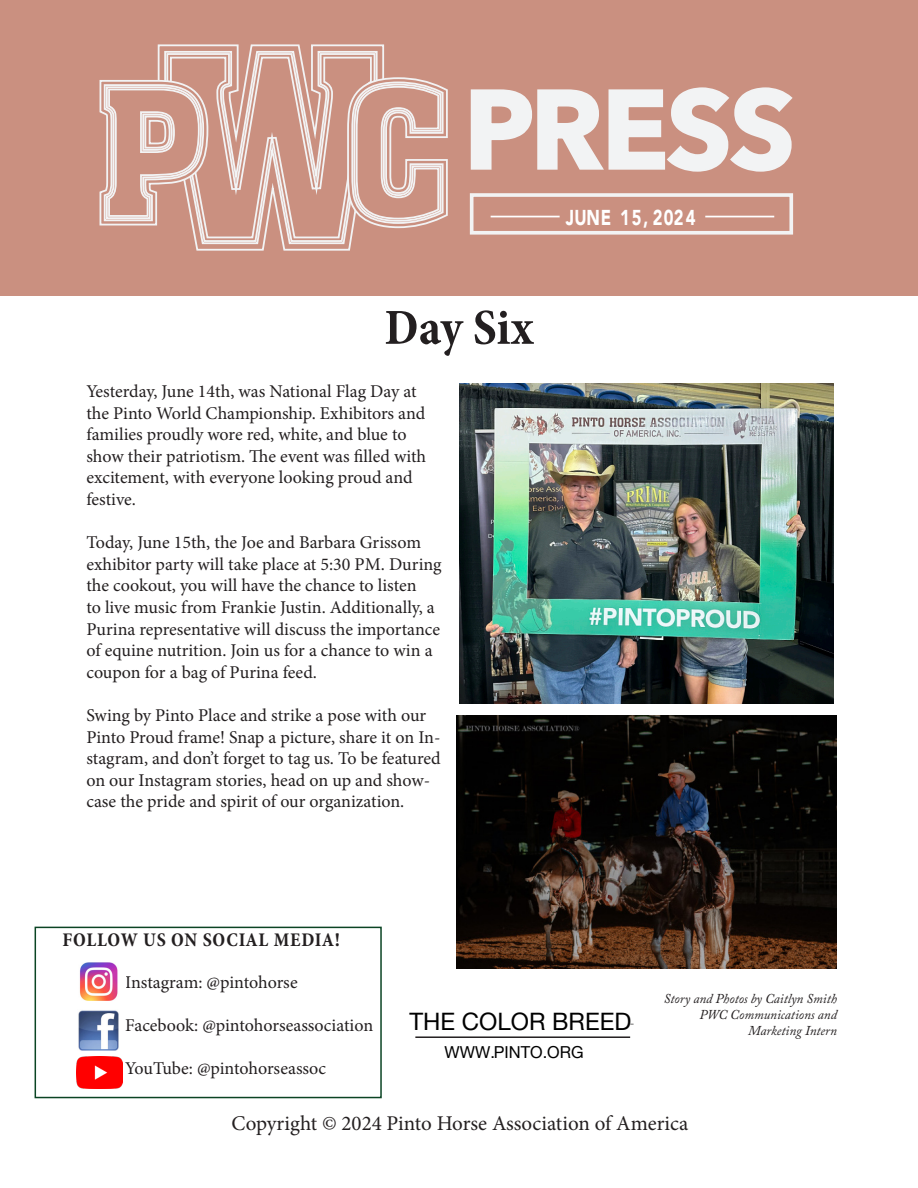
<style>
.page{position:relative;width:918px;height:1188px;background:#fff}
.page>*{position:absolute;margin:0;border:0;box-sizing:border-box;transform-origin:0 0}
.t1{font:700 condensed 51px "Minion Pro";letter-spacing:-.005em;color:#231f20}
.t2{font:24px "Helvetica Neue";color:#000}
.t3{font:900 21.45px "Avenir";letter-spacing:.04em;color:#fff;scale:.77 1}
.t4{font:21px "Minion Pro";color:#231f20}
.t5{font:700 condensed 19.5px "Minion Pro";letter-spacing:.04em;color:#231f20}
.t6{font:18px/21.6px "Minion Pro";letter-spacing:-.005em;color:#231f20}
.t7{font:16.5px "Helvetica Neue";color:#000}
.t8{font:italic 13.5px "Adobe Caslon Pro";color:#231f20}
.t9{font:9px "Helvetica Neue";color:#000}
</style>
<div class="page">
<div style="left:0;top:0;width:918px;height:295px;background:#ca9080"></div>
<svg style="left:470px;top:87px;width:323px;height:85px"></svg>
<svg style="left:157px;top:44px;width:228px;height:207px"></svg>
<svg style="left:99px;top:50px;width:349px;height:195px"></svg>
<div style="left:470px;top:193px;width:323px;height:42px;border:4px solid #f2f3f4"></div>
<hr style="left:491px;top:216px;width:69px;height:1px;background:#fff">
<hr style="left:705px;top:216px;width:69px;height:1px;background:#fff">
<img style="left:76px;top:1057px;width:46px;height:32px">
<img style="left:79px;top:963px;width:39px;height:37px">
<img style="left:78px;top:1010px;width:41px;height:41px">
<div style="left:35px;top:927px;width:347px;height:171px;border:2px solid #0b4424"></div>
<hr style="left:415px;top:1036px;width:215px;height:2px;background:#231f20">
<img style="left:459px;top:384px;width:374px;height:320px">
<img style="left:456px;top:715px;width:380px;height:253px">
<p class="t3" style="left:566px;top:199px;width:170px">JUNE 15, 2024</p>
<p class="t1" style="left:384px;top:292px;width:151px">Day Six</p>
<p class="t6" style="left:86px;top:380px;width:341px">Yesterday, June 14th, was National Flag Day at the Pinto World Championship. Exhibitors and families proudly wore red, white, and blue to show their patriotism. The event was filled with excitement, with everyone looking proud and festive.</p>
<p class="t6" style="left:86px;top:532px;width:357px">Today, June 15th, the Joe and Barbara Grissom exhibitor party will take place at 5:30 PM. During the cookout, you will have the chance to listen<br>to live music from Frankie Justin. Additionally, a Purina representative will discuss the importance of equine nutrition. Join us for a chance to win a coupon for a bag of Purina feed.</p>
<p class="t6" style="left:86px;top:704px;width:356px">Swing by Pinto Place and strike a pose with our Pinto Proud frame! Snap a picture, share it on In&shy;stagram, and don’t forget to tag us. To be featured on our Instagram stories, head on up and show&shy;case the pride and spirit of our organization.</p>
<p class="t5" style="left:62px;top:926px;width:279px">FOLLOW US ON SOCIAL MEDIA!</p>
<p class="t6" style="left:125px;top:971px;width:174px">Instagram: @pintohorse</p>
<p class="t6" style="left:125px;top:1014px;width:249px">Facebook: @pintohorseassociation</p>
<p class="t6" style="left:125px;top:1058px;width:202px">YouTube: @pintohorseassoc</p>
<h2 class="t2" style="left:410px;top:1004px;width:223px">THE COLOR BREED</h2>
<p class="t9" style="left:631px;top:1020px;width:3px">¨</p>
<p class="t7" style="left:445px;top:1040px;width:141px">WWW.PINTO.ORG</p>
<p class="t8" style="left:664px;top:990px;width:175px">Story and Photos by Caitlyn Smith</p>
<p class="t8" style="left:699px;top:1006px;width:139px">PWC Communications and</p>
<p class="t8" style="left:748px;top:1023px;width:90px">Marketing Intern</p>
<p class="t4" style="left:231px;top:1109px;width:459px">Copyright © 2024 Pinto Horse Association of America</p>
</div>
